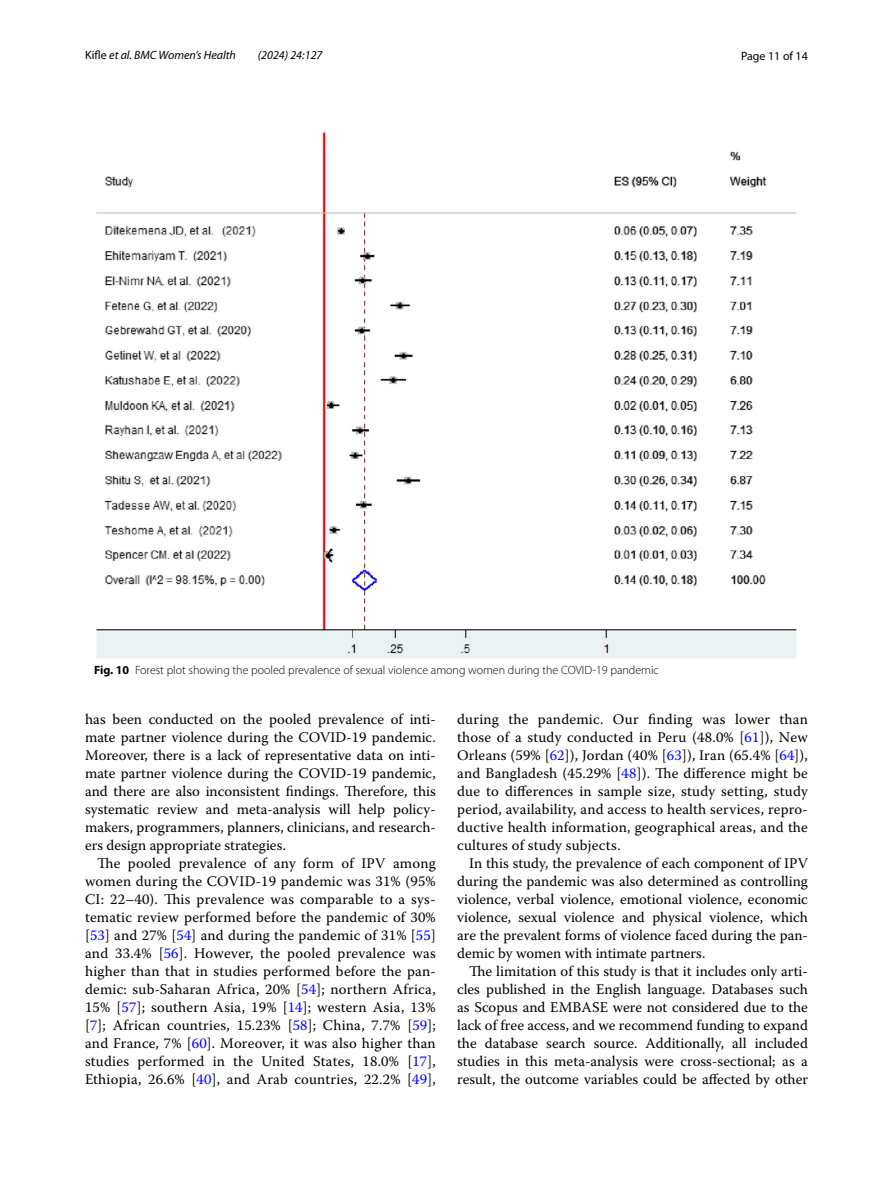
<style>
.page{position:relative;width:893px;height:1187px;background:#fff}
.page>*{position:absolute;margin:0;border:0;box-sizing:border-box;transform-origin:0 0}
.t1{font:14.7px/18px "Warnock Pro";letter-spacing:.005em;color:#000;text-align:justify}
.t2{font:300 12px "Myriad Pro";color:#000}
.t3{font:italic 12px "Myriad Pro";color:#000}
.t4{font:12px "Myriad Pro";color:#000}
.s1{font-style:normal}
.s2{font-weight:700}
.s3{color:#00f}
</style>
<div class="page">
<img style="left:96px;top:133px;width:701px;height:525px">
<p class="t3" style="left:85px;top:48px;width:152px"><span class="s1">Kifle</span> et al. BMC Women’s Health</p>
<p class="t3" style="left:258px;top:48px;width:66px">(2024) 24:127</p>
<p class="t4" style="left:741px;top:48px;width:68px">Page 11 of 14</p>
<p class="t2" style="left:94px;top:663px;width:566px"><span class="s2">Fig. 10</span> Forest plot showing the pooled prevalence of sexual violence among women during the COVID-19 pandemic</p>
<p class="t1" style="left:85px;top:710px;width:352px">has been conducted on the pooled prevalence of inti&shy;mate partner violence during the COVID-19 pandemic.<br>Moreover, there is a lack of representative data on inti&shy;mate partner violence during the COVID-19 pandemic, and there are also inconsistent findings. Therefore, this systematic review and meta-analysis will help policy&shy;makers, programmers, planners, clinicians, and research&shy;ers design appropriate strategies.</p>
<p class="t1" style="left:85px;top:854px;width:352px;text-indent:12px">The pooled prevalence of any form of IPV among women during the COVID-19 pandemic was 31% (95% CI: 22–40). This prevalence was comparable to a sys&shy;tematic review performed before the pandemic of 30% [<span class="s3">53</span>] and 27% [<span class="s3">54</span>] and during the pandemic of 31% [<span class="s3">55</span>] and 33.4% [<span class="s3">56</span>]. However, the pooled prevalence was higher than that in studies performed before the pan&shy;demic: sub-Saharan Africa, 20% [<span class="s3">54</span>]; northern Africa, 15% [<span class="s3">57</span>]; southern Asia, 19% [<span class="s3">14</span>]; western Asia, 13% [<span class="s3">7</span>]; African countries, 15.23% [<span class="s3">58</span>]; China, 7.7% [<span class="s3">59</span>]; and France, 7% [<span class="s3">60</span>]. Moreover, it was also higher than studies performed in the United States, 18.0% [<span class="s3">17</span>], Ethiopia, 26.6% [<span class="s3">40</span>], and Arab countries, 22.2% [<span class="s3">49</span>],</p>
<p class="t1" style="left:457px;top:710px;width:352px">during the pandemic. Our finding was lower than those of a study conducted in Peru (48.0% [<span class="s3">61</span>]), New Orleans (59% [<span class="s3">62</span>]), Jordan (40% [<span class="s3">63</span>]), Iran (65.4% [<span class="s3">64</span>]), and Bangladesh (45.29% [<span class="s3">48</span>]). The difference might be due to differences in sample size, study setting, study period, availability, and access to health services, repro&shy;ductive health information, geographical areas, and the cultures of study subjects.</p>
<p class="t1" style="left:457px;top:854px;width:352px;text-indent:12px">In this study, the prevalence of each component of IPV during the pandemic was also determined as controlling violence, verbal violence, emotional violence, economic violence, sexual violence and physical violence, which are the prevalent forms of violence faced during the pan&shy;demic by women with intimate partners.</p>
<p class="t1" style="left:457px;top:962px;width:352px;text-indent:12px">The limitation of this study is that it includes only arti&shy;cles published in the English language. Databases such as Scopus and EMBASE were not considered due to the lack of free access, and we recommend funding to expand the database search source. Additionally, all included studies in this meta-analysis were cross-sectional; as a result, the outcome variables could be affected by other</p>
</div>
